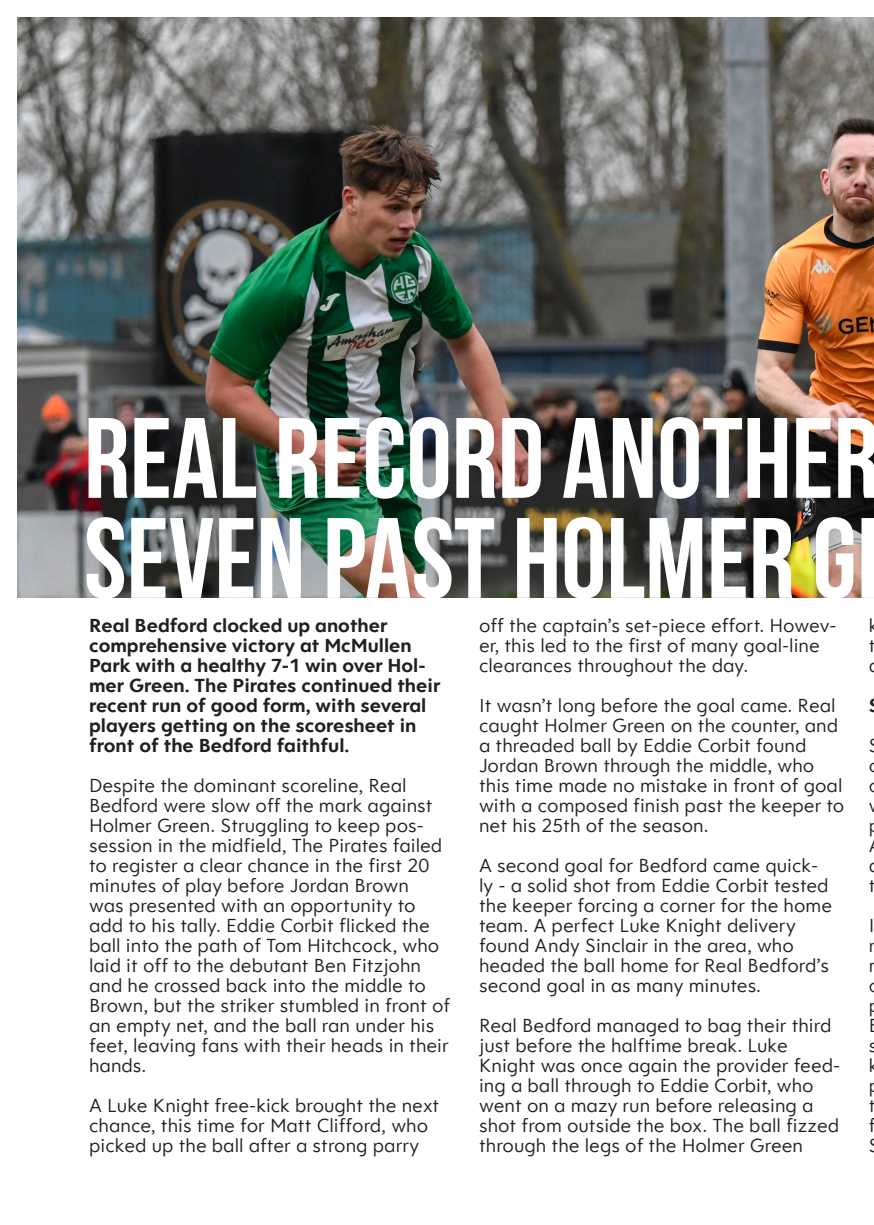
<style>
.page{position:relative;width:874px;height:1225px;background:#fff}
.page>*{position:absolute;margin:0;border:0;box-sizing:border-box;transform-origin:0 0}
.t1{font:700 114px "Bebas Neue";color:#fff}
.t2{font:20px/20px "Clarika Pro Geo";color:#231f20}
.t3{font:700 20px/20px "Clarika Pro Geo";color:#231f20}
</style>
<div class="page">
<img style="left:17px;top:17px;width:856px;height:580px">
<p class="t1" style="left:84px;top:396px;width:796px">REAL RECORD ANOTHER</p>
<p class="t1" style="left:84px;top:496px;width:774px">SEVEN PAST HOLMER G</p>
<p class="t3" style="left:89px;top:615px;width:352px">Real Bedford clocked up another comprehensive victory at McMullen Park with a healthy 7-1 win over Hol&shy;mer Green. The Pirates continued their recent run of good form, with several players getting on the scoresheet in front of the Bedford faithful.</p>
<p class="t2" style="left:89px;top:775px;width:362px">Despite the dominant scoreline, Real Bedford were slow off the mark against Holmer Green. Struggling to keep pos&shy;session in the midfield, The Pirates failed to register a clear chance in the first 20 minutes of play before Jordan Brown<br>was presented with an opportunity to add to his tally. Eddie Corbit flicked the ball into the path of Tom Hitchcock, who laid it off to the debutant Ben Fitzjohn and he crossed back into the middle to Brown, but the striker stumbled in front of an empty net, and the ball ran under his feet, leaving fans with their heads in their hands.</p>
<p class="t2" style="left:89px;top:1095px;width:351px">A Luke Knight free-kick brought the next chance, this time for Matt Clifford, who picked up the ball after a strong parry</p>
<p class="t2" style="left:479px;top:615px;width:359px">off the captain’s set-piece effort. Howev&shy;er, this led to the first of many goal-line clearances throughout the day.</p>
<p class="t2" style="left:479px;top:695px;width:366px">It wasn’t long before the goal came. Real caught Holmer Green on the counter, and a threaded ball by Eddie Corbit found Jordan Brown through the middle, who this time made no mistake in front of goal with a composed finish past the keeper to net his 25th of the season.</p>
<p class="t2" style="left:479px;top:855px;width:354px">A second goal for Bedford came quick&shy;ly - a solid shot from Eddie Corbit tested the keeper forcing a corner for the home team. A perfect Luke Knight delivery found Andy Sinclair in the area, who headed the ball home for Real Bedford’s second goal in as many minutes.</p>
<p class="t2" style="left:479px;top:1015px;width:362px">Real Bedford managed to bag their third just before the halftime break. Luke Knight was once again the provider feed&shy;ing a ball through to Eddie Corbit, who went on a mazy run before releasing a shot from outside the box. The ball fizzed through the legs of the Holmer Green</p>
<p class="t2" style="left:868px;top:635px;width:8px">t</p>
<p class="t2" style="left:868px;top:775px;width:11px">c</p>
<p class="t2" style="left:868px;top:875px;width:8px">t</p>
<p class="t2" style="left:868px;top:915px;width:8px">I r</p>
<p class="t2" style="left:868px;top:975px;width:11px">c</p>
<p class="t2" style="left:868px;top:1035px;width:10px">s</p>
<p class="t2" style="left:868px;top:1095px;width:8px">t f</p>
</div>
